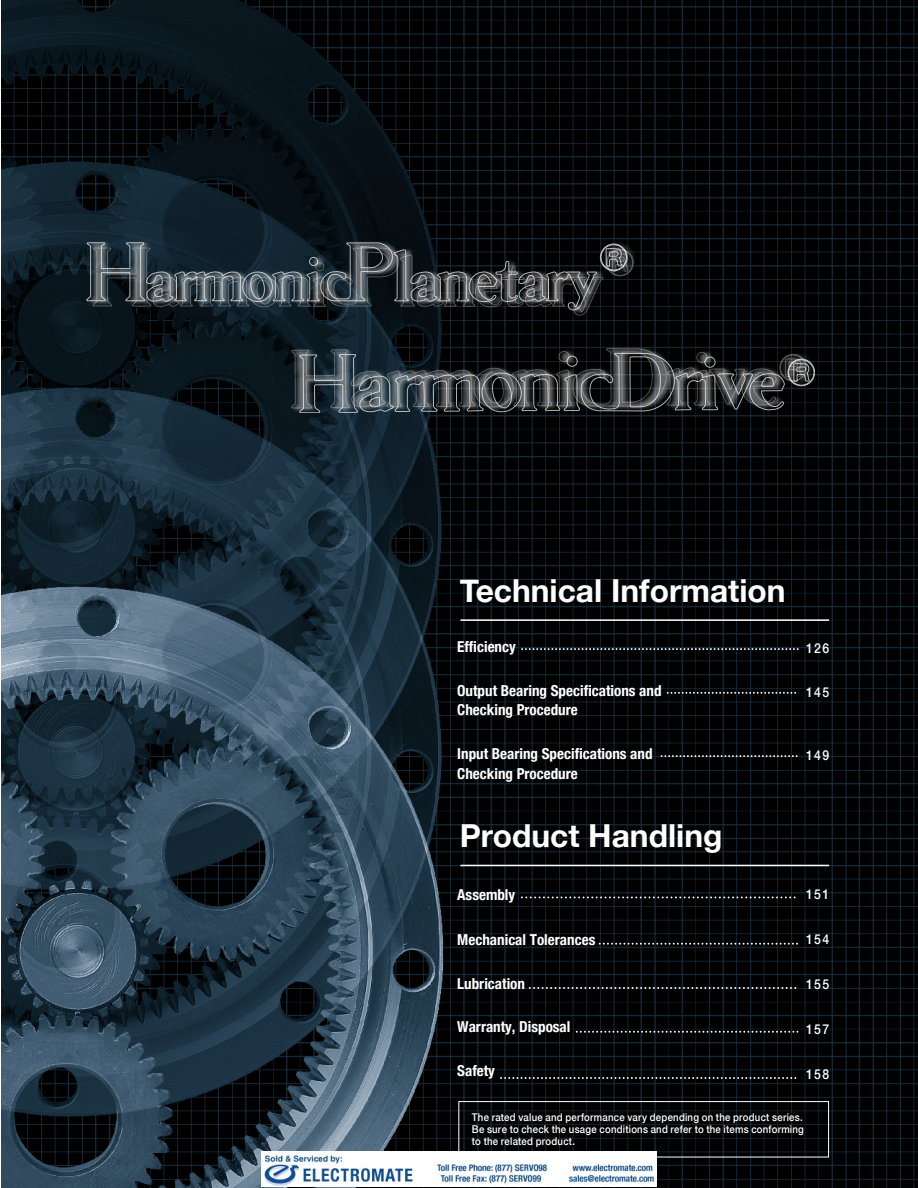
<style>
.page{position:relative;width:918px;height:1188px;background:#fff}
.page>*{position:absolute;margin:0;border:0;box-sizing:border-box;transform-origin:0 0}
.t1{font:700 31.65px "Helvetica Neue";color:#fff}
.t2{font:700 condensed 15.15px/19.6px "Helvetica Neue";color:#fff}
.t3{font:500 13.5px "Helvetica Neue";letter-spacing:.1em;color:#fff;scale:.9 1}
.t4{font:500 10.65px/12px "Helvetica Neue";letter-spacing:.025em;color:#fff;text-align:justify;scale:.9 1}
</style>
<div class="page">
<img style="left:1px;top:0;width:917px;height:1188px">
<img style="left:37px;top:190px;width:649px;height:175px">
<svg style="left:522px;top:648px;width:277px;height:2px"></svg>
<svg style="left:668px;top:692px;width:131px;height:2px"></svg>
<svg style="left:662px;top:755px;width:137px;height:2px"></svg>
<hr style="left:460px;top:619px;width:369px;height:2px;background:#fff">
<svg style="left:522px;top:896px;width:277px;height:2px"></svg>
<svg style="left:600px;top:943px;width:200px;height:2px"></svg>
<svg style="left:530px;top:987px;width:269px;height:2px"></svg>
<svg style="left:577px;top:1031px;width:222px;height:2px"></svg>
<hr style="left:460px;top:865px;width:369px;height:1px;background:#fff">
<svg style="left:86px;top:243px;width:547px;height:72px;background:#30393f"></svg>
<img style="left:241px;top:296px;width:623px;height:168px">
<svg style="left:291px;top:348px;width:524px;height:65px;background:#34393c"></svg>
<div style="left:458px;top:1101px;width:371px;height:56px;border:1px solid #fff"></div>
<svg style="left:501px;top:1077px;width:298px;height:2px"></svg>
<img style="left:262px;top:1151px;width:394px;height:36px">
<h1 class="t1" style="left:460px;top:566px;width:327px">Technical Information</h1>
<p class="t2" style="left:457px;top:636px;width:60px">Efficiency</p>
<p class="t2" style="left:457px;top:680px;width:206px">Output Bearing Specifications and<br>Checking Procedure</p>
<p class="t2" style="left:457px;top:743px;width:197px">Input Bearing Specifications and<br>Checking Procedure</p>
<h1 class="t1" style="left:460px;top:811px;width:264px">Product Handling</h1>
<p class="t3" style="left:806px;top:638px;width:27px">126</p>
<p class="t3" style="left:806px;top:681px;width:27px">145</p>
<p class="t3" style="left:806px;top:744px;width:27px">149</p>
<p class="t2" style="left:457px;top:883px;width:60px">Assembly</p>
<p class="t2" style="left:457px;top:929px;width:140px">Mechanical Tolerances</p>
<p class="t2" style="left:457px;top:972px;width:69px">Lubrication</p>
<p class="t2" style="left:457px;top:1016px;width:115px">Warranty, Disposal</p>
<p class="t2" style="left:457px;top:1060px;width:39px">Safety</p>
<p class="t4" style="left:472px;top:1111px;width:370px">The rated value and performance vary depending on the product series.<br>Be sure to check the usage conditions and refer to the items conforming to the related product.</p>
<p class="t3" style="left:806px;top:883px;width:27px">151</p>
<p class="t3" style="left:806px;top:928px;width:27px">154</p>
<p class="t3" style="left:806px;top:973px;width:27px">155</p>
<p class="t3" style="left:806px;top:1019px;width:27px">157</p>
<p class="t3" style="left:806px;top:1064px;width:27px">158</p>
</div>
